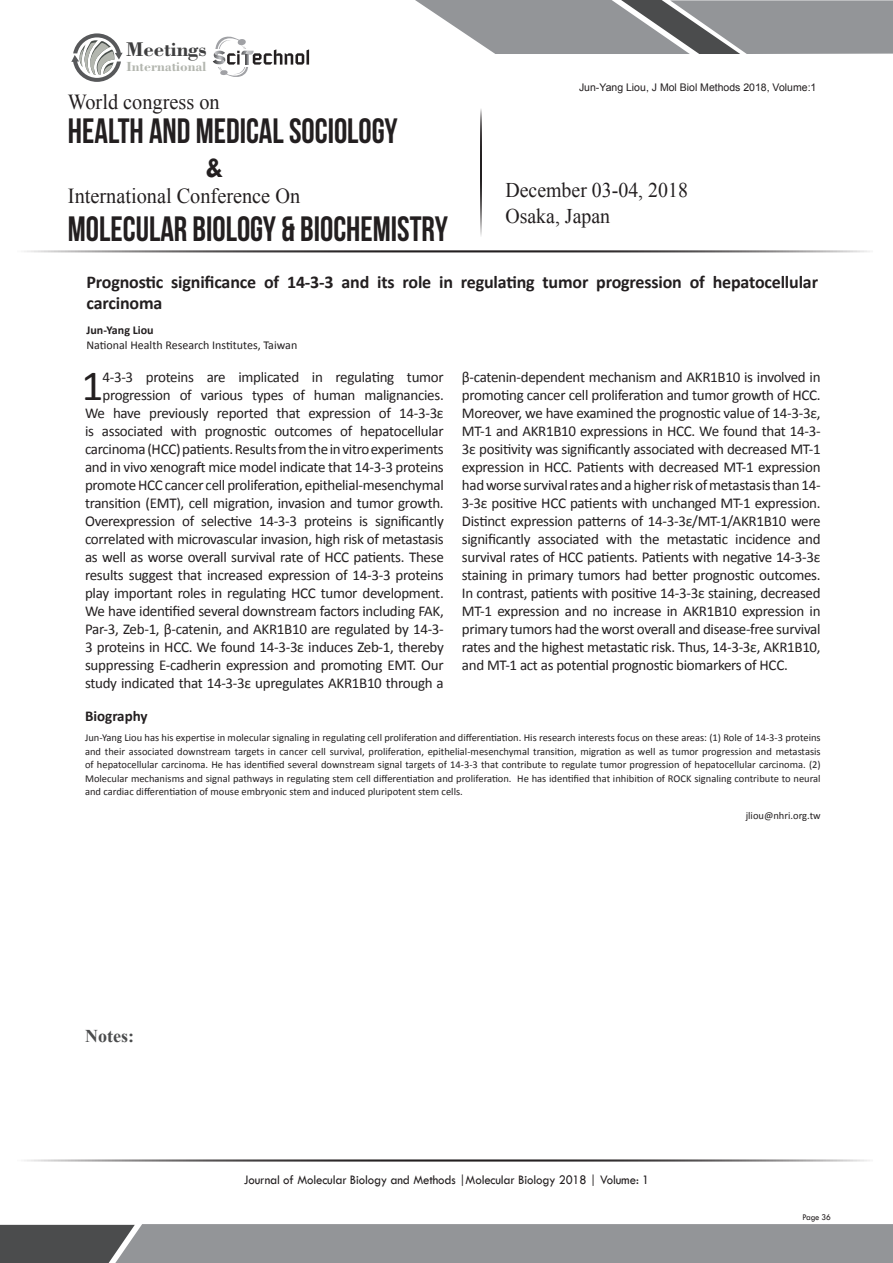
<style>
.page{position:relative;width:893px;height:1263px;background:#fff}
.page>*{position:absolute;margin:0;border:0;box-sizing:border-box;transform-origin:0 0}
.Abstract{font:43.35px "Calibri";color:#231f20}
.t1{font:35.1px "Bebas Neue";color:#231f20;scale:.95 1}
.t2{font:700 29.85px "Tw Cen";color:#231f20;scale:.95 1}
.t3{font:21.3px "Times New Roman";color:#231f20;scale:.95 1}
.t4{font:700 21px "Bodoni BT";color:#3e3e3f}
.t5{font:20.85px/26px "Times New Roman";color:#231f20;scale:.95 1}
.t6{font:700 18px/21px "Calibri";letter-spacing:-.01em;color:#231f20}
.t7{font:700 18px "Times New Roman";color:#4b4c4d}
.Abstract-2{font:15px/18px "Calibri";letter-spacing:-.02em;color:#231f20;text-align:right}
.Bio_Heading{font:700 15px "Calibri";color:#231f20}
.t8{font:700 13.95px "Bodoni BT";color:#b3b6af}
.t9{font:13.5px "Tw Cen";letter-spacing:-.01em;color:#231f20;scale:.95 1}
.Affiliation{font:12px "Calibri";color:#231f20}
.Name{font:700 12px "Calibri";color:#231f20}
.Bio_Heading-2{font:10.5px/13.5px "Calibri";color:#231f20;text-align:justify}
.t10{font:10.5px "Arial";color:#231f20}
.t11{font:9px "Tw Cen";letter-spacing:-.02em;color:#231f20;scale:.95 1}
</style>
<div class="page">
<hr style="left:14px;top:250px;width:859px;height:2px;background:#231f20">
<hr style="left:14px;top:1159px;width:859px;height:2px;background:#231f20">
<svg style="left:415px;top:0;width:478px;height:54px;background:#9a9b9e"></svg>
<svg style="left:0;top:1224px;width:893px;height:39px;background:#8a8c8f"></svg>
<svg style="left:71px;top:33px;width:52px;height:49px"></svg>
<hr style="left:480px;top:108px;width:2px;height:129px;background:#231f20">
<svg style="left:212px;top:37px;width:97px;height:40px"></svg>
<h3 class="t4" style="left:126px;top:36px;width:82px">Meetings</h3>
<p class="t8" style="left:127px;top:58px;width:81px">International</p>
<h3 class="t3" style="left:68px;top:88px;width:161px">World congress on</h3>
<h2 class="t1" style="left:68px;top:111px;width:349px">HEALTH AND MEDICAL SOCIOLOGY</h2>
<h3 class="t2" style="left:206px;top:149px;width:20px">&amp;</h3>
<h3 class="t3" style="left:68px;top:182px;width:246px">International Conference On</h3>
<h2 class="t1" style="left:68px;top:209px;width:402px">MOLECULAR BIOLOGY &amp; BIOCHEMISTRY</h2>
<p class="t10" style="left:579px;top:81px;width:239px">Jun-Yang Liou, J Mol Biol Methods 2018, Volume:1</p>
<h3 class="t5" style="left:505px;top:176px;width:194px">December 03-04, 2018<br>Osaka, Japan</h3>
<p class="t6" style="left:87px;top:271px;width:733px">Prognostic significance of 14-3-3 and its role in regulating tumor progression of hepatocellular carcinoma</p>
<p class="Name" style="left:87px;top:323px;width:69px">Jun-Yang Liou</p>
<p class="Affiliation" style="left:87px;top:338px;width:212px">National Health Research Institutes, Taiwan</p>
<p class="Abstract-2" style="left:85px;top:368px;width:360px">4-3-3 proteins are implicated in regulating tumor progression of various types of human malignancies.<br>We have previously reported that expression of 14-3-3ε is associated with prognostic outcomes of hepatocellular carcinoma (HCC) patients. Results from the in vitro experiments and in vivo xenograft mice model indicate that 14-3-3 proteins promote HCC cancer cell proliferation, epithelial-mesenchymal transition (EMT), cell migration, invasion and tumor growth.<br>Overexpression of selective 14-3-3 proteins is significantly correlated with microvascular invasion, high risk of metastasis as well as worse overall survival rate of HCC patients. These results suggest that increased expression of 14-3-3 proteins play important roles in regulating HCC tumor development.<br>We have identified several downstream factors including FAK, Par-3, Zeb-1, β-catenin, and AKR1B10 are regulated by 14-3- 3 proteins in HCC. We found 14-3-3ε induces Zeb-1, thereby suppressing E-cadherin expression and promoting EMT. Our study indicated that 14-3-3ε upregulates AKR1B10 through a</p>
<p class="Abstract-2" style="left:462px;top:368px;width:360px;text-align:justify">β-catenin-dependent mechanism and AKR1B10 is involved in promoting cancer cell proliferation and tumor growth of HCC.<br>Moreover, we have examined the prognostic value of 14-3-3ε, MT-1 and AKR1B10 expressions in HCC. We found that 14-3- 3ε positivity was significantly associated with decreased MT-1 expression in HCC. Patients with decreased MT-1 expression had worse survival rates and a higher risk of metastasis than 14- 3-3ε positive HCC patients with unchanged MT-1 expression.<br>Distinct expression patterns of 14-3-3ε/MT-1/AKR1B10 were significantly associated with the metastatic incidence and survival rates of HCC patients. Patients with negative 14-3-3ε staining in primary tumors had better prognostic outcomes.<br>In contrast, patients with positive 14-3-3ε staining, decreased MT-1 expression and no increase in AKR1B10 expression in primary tumors had the worst overall and disease-free survival rates and the highest metastatic risk. Thus, 14-3-3ε, AKR1B10, and MT-1 act as potential prognostic biomarkers of HCC.</p>
<p class="Bio_Heading" style="left:85px;top:707px;width:64px">Biography</p>
<p class="Bio_Heading-2" style="left:85px;top:731px;width:737px">Jun-Yang Liou has his expertise in molecular signaling in regulating cell proliferation and differentiation. His research interests focus on these areas: (1) Role of 14-3-3 proteins and their associated downstream targets in cancer cell survival, proliferation, epithelial-mesenchymal transition, migration as well as tumor progression and metastasis of hepatocellular carcinoma. He has identified several downstream signal targets of 14-3-3 that contribute to regulate tumor progression of hepatocellular carcinoma. (2)<br>Molecular mechanisms and signal pathways in regulating stem cell differentiation and proliferation. He has identified that inhibition of ROCK signaling contribute to neural and cardiac differentiation of mouse embryonic stem and induced pluripotent stem cells.</p>
<p class="Bio_Heading-2" style="left:746px;top:809px;width:76px">jliou@nhri.org.tw</p>
<p class="Abstract" style="left:81px;top:358px;width:23px">1</p>
<p class="t7" style="left:85px;top:1024px;width:50px">Notes:</p>
<p class="t9" style="left:244px;top:1172px;width:428px">Journal of Molecular Biology and Methods |Molecular Biology 2018 | Volume: 1</p>
<p class="t11" style="left:802px;top:1212px;width:32px">Page 36</p>
</div>
